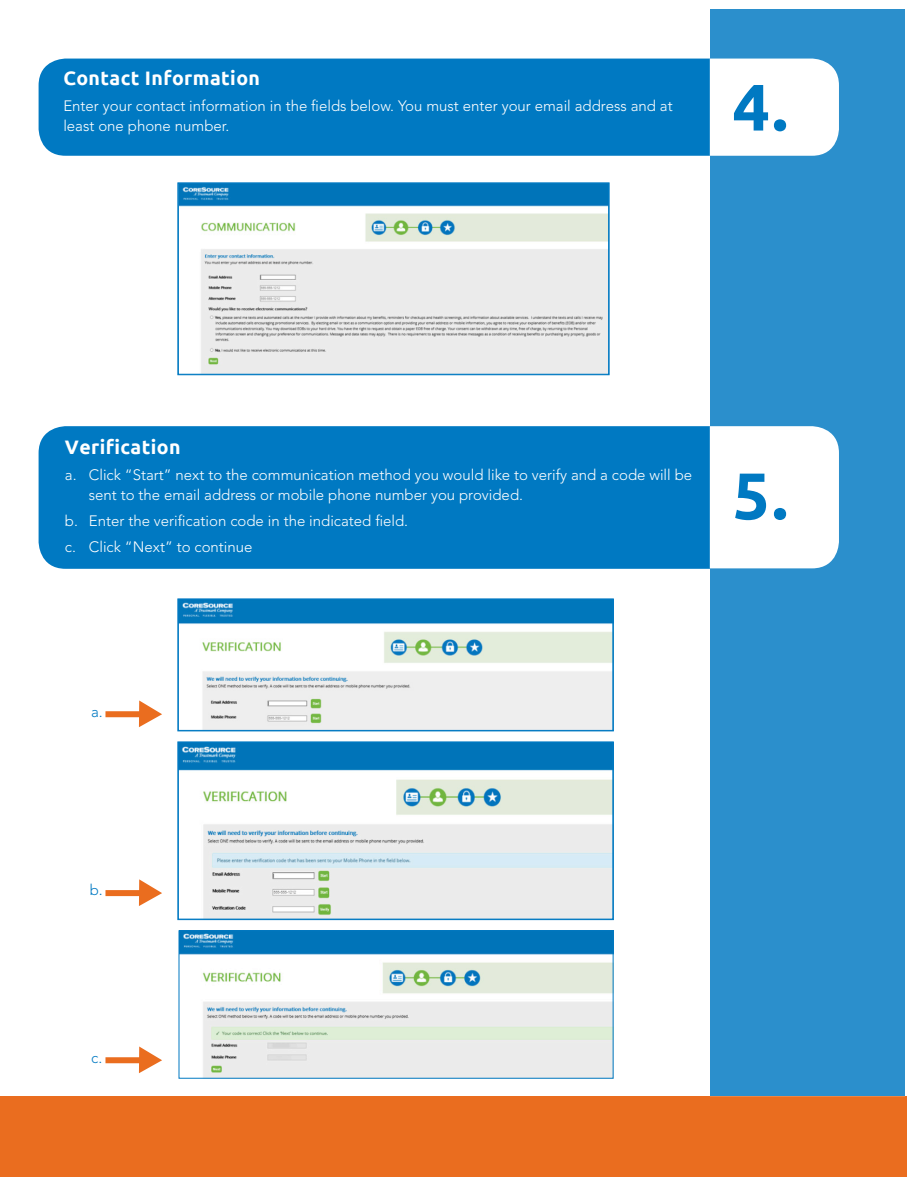
<style>
.page{position:relative;width:918px;height:1188px;background:#fff}
.page>*{position:absolute;margin:0;border:0;box-sizing:border-box;transform-origin:0 0}
.t1{font:700 65.7px "Ubuntu";color:#0079c2}
.t2{font:700 19.5px "Ubuntu";letter-spacing:.02em;color:#fff}
.t3{font:300 15px/19.8px "Avenir";color:#fff}
.t4{font:300 15px "Avenir";color:#0079c2}
</style>
<div class="page">
<div style="left:39px;top:426px;width:711px;height:143px;background:#0079c2;border-radius:27px"></div>
<div style="left:39px;top:59px;width:711px;height:97px;background:#0079c2;border-radius:27px"></div>
<svg style="left:178px;top:185px;width:431px;height:190px"></svg>
<div style="left:178px;top:183px;width:431px;height:191px;border:1px solid #0079c2"></div>
<svg style="left:180px;top:599px;width:434px;height:132px"></svg>
<div style="left:178px;top:599px;width:435px;height:132px;border:1px solid #0079c2"></div>
<svg style="left:178px;top:742px;width:436px;height:178px"></svg>
<div style="left:178px;top:742px;width:435px;height:177px;border:1px solid #0079c2"></div>
<img style="left:181px;top:932px;width:431px;height:145px">
<div style="left:179px;top:930px;width:435px;height:149px;border:1px solid #0079c2"></div>
<div style="left:105px;top:711px;width:48px;height:6px;background:#ea6d1f"></div>
<svg style="left:139px;top:700px;width:23px;height:27px"></svg>
<div style="left:105px;top:890px;width:48px;height:6px;background:#ea6d1f"></div>
<svg style="left:139px;top:879px;width:23px;height:27px"></svg>
<div style="left:105px;top:1057px;width:48px;height:6px;background:#ea6d1f"></div>
<svg style="left:139px;top:1047px;width:23px;height:26px"></svg>
<div style="left:0;top:1096px;width:906px;height:80px;background:#ea6d1f"></div>
<div style="left:710px;top:0;width:195px;height:1096px;background:#2b8fcc"></div>
<div style="left:710px;top:59px;width:129px;height:97px;background:#fff"></div>
<div style="left:710px;top:426px;width:129px;height:142px;background:#fff"></div>
<p class="t2" style="left:63px;top:66px;width:198px">Contact Information</p>
<p class="t3" style="left:63px;top:96px;width:611px">Enter your contact information in the fields below. You must enter your email address and at least one phone number.</p>
<p class="t1" style="left:733px;top:67px;width:57px">4.</p>
<p class="t2" style="left:65px;top:435px;width:117px">Verification</p>
<p class="t3" style="left:89px;top:465px;width:605px;text-indent:-24px">a. Click “Start” next to the communication method you would like to verify and a code will be sent to the email address or mobile phone number you provided.</p>
<p class="t3" style="left:65px;top:511px;width:345px">b. Enter the verification code in the indicated field.</p>
<p class="t3" style="left:65px;top:537px;width:189px">c. Click “Next” to continue</p>
<p class="t1" style="left:733px;top:456px;width:57px">5.</p>
<p class="t4" style="left:91px;top:703px;width:13px">a.</p>
<p class="t4" style="left:90px;top:881px;width:15px">b.</p>
<p class="t4" style="left:91px;top:1049px;width:13px">c.</p>
</div>
